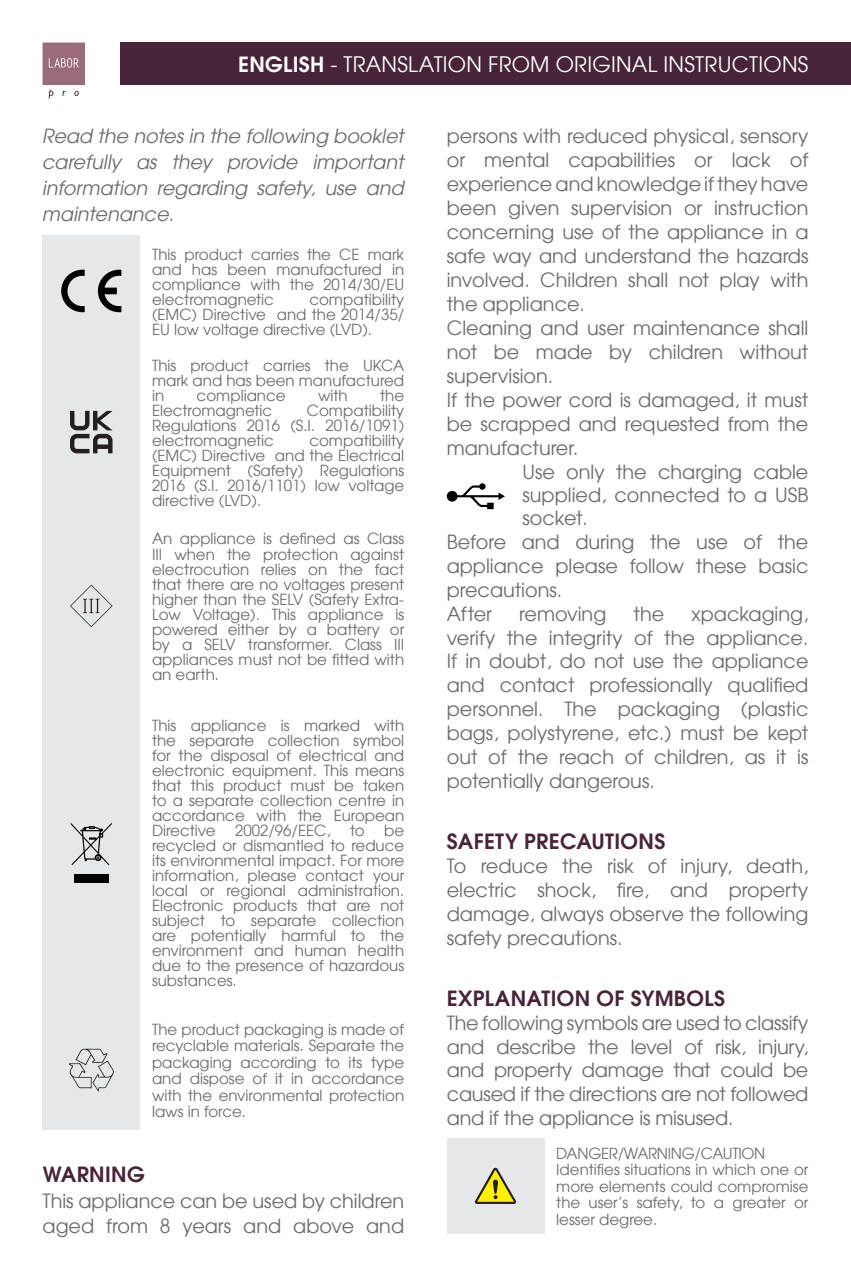
<style>
.page{position:relative;width:851px;height:1276px;background:#fff}
.page>*{position:absolute;margin:0;border:0;box-sizing:border-box;transform-origin:0 0}
.t1{font:700 21px "Te X Gyre Adventor";letter-spacing:.015em;color:#482438}
.t2{font:21px "Te X Gyre Adventor";letter-spacing:.015em;color:#fff}
.t3{font:19.2px/24px "Te X Gyre Adventor";color:#6c6d70;text-align:justify}
.t4{font:italic 19.2px/25.8px "Te X Gyre Adventor";color:#6c6d70;text-align:justify}
.t5{font:15px/15px "Te X Gyre Adventor";color:#6c6d70;text-align:justify}
.s1{font-weight:700}
</style>
<div class="page">
<hr style="left:850px;top:43px;width:1px;height:42px;background:#482438">
<div style="left:121px;top:43px;width:729px;height:42px;background:#482438"></div>
<svg style="left:43px;top:43px;width:42px;height:55px"></svg>
<div style="left:43px;top:235px;width:97px;height:111px;background:#e6e7e9"></div>
<div style="left:43px;top:346px;width:97px;height:172px;background:#e6e7e9"></div>
<div style="left:43px;top:518px;width:97px;height:176px;background:#e6e7e9"></div>
<div style="left:43px;top:694px;width:97px;height:316px;background:#e6e7e9"></div>
<div style="left:43px;top:1010px;width:97px;height:119px;background:#e6e7e9"></div>
<svg style="left:61px;top:270px;width:24px;height:42px"></svg>
<svg style="left:98px;top:270px;width:23px;height:42px"></svg>
<svg style="left:70px;top:411px;width:42px;height:42px"></svg>
<svg style="left:70px;top:585px;width:42px;height:42px"></svg>
<div style="left:74px;top:874px;width:34px;height:8px;background:#000"></div>
<svg style="left:71px;top:822px;width:41px;height:43px"></svg>
<svg style="left:69px;top:1048px;width:45px;height:43px"></svg>
<svg style="left:446px;top:483px;width:59px;height:26px"></svg>
<div style="left:446px;top:1138px;width:98px;height:95px;background:#e6e7e9"></div>
<svg style="left:474px;top:1167px;width:42px;height:37px"></svg>
<h1 class="t2" style="left:238px;top:47px;width:571px"><span class="s1">ENGLISH</span> - TRANSLATION FROM ORIGINAL INSTRUCTIONS</h1>
<p class="t4" style="left:43px;top:122px;width:363px">Read the notes in the following booklet carefully as they provide important information regarding safety, use and maintenance.</p>
<p class="t5" style="left:152px;top:245px;width:254px">This product carries the CE mark and has been manufactured in compliance with the 2014/30/EU electromagnetic</p>
<p class="t5" style="left:152px;top:290px;width:254px;text-indent:157px">compatibility (EMC) Directive and the 2014/35/ EU low voltage directive (LVD).</p>
<p class="t5" style="left:152px;top:357px;width:254px">This product carries the UKCA mark and has been manufactured in</p>
<p class="t5" style="left:197px;top:387px;width:90px">compliance</p>
<p class="t5" style="left:318px;top:387px;width:31px">with</p>
<p class="t5" style="left:380px;top:387px;width:25px">the</p>
<p class="t5" style="left:152px;top:402px;width:122px">Electromagnetic</p>
<p class="t5" style="left:152px;top:402px;width:253px;text-indent:155px">Compatibility Regulations 2016 (S.I. 2016/1091) electromagnetic</p>
<p class="t5" style="left:152px;top:432px;width:254px;text-indent:157px">compatibility (EMC) Directive and the Electrical Equipment (Safety) Regulations 2016 (S.I. 2016/1101) low voltage directive (LVD).</p>
<p class="t5" style="left:152px;top:530px;width:254px">An appliance is defined as Class III when the protection against electrocution relies on the fact that there are no voltages present higher than the SELV (Safety Extra-Low Voltage). This appliance is powered either by a battery or by a SELV transformer. Class III appliances must not be fitted with an earth.</p>
<p class="t5" style="left:152px;top:717px;width:254px">This appliance is marked with the separate collection symbol for the disposal of electrical and electronic equipment. This means that this product must be taken to a separate collection centre in accordance with the European Directive</p>
<p class="t5" style="left:235px;top:822px;width:97px">2002/96/EEC,</p>
<p class="t5" style="left:350px;top:822px;width:16px">to</p>
<p class="t5" style="left:152px;top:822px;width:254px;text-indent:232px">be recycled or dismantled to reduce its environmental impact. For more information, please contact your local or regional administration.<br>Electronic products that are not subject to separate collection are potentially harmful to the environment and human health due to the presence of hazardous substances.</p>
<p class="t5" style="left:152px;top:1020px;width:254px;line-height:16.5px">The product packaging is made of recyclable materials. Separate the packaging according to its type and dispose of it in accordance with the environmental protection laws in force.</p>
<h1 class="t1" style="left:43px;top:1155px;width:103px">WARNING</h1>
<p class="t3" style="left:43px;top:1186px;width:363px;line-height:25.8px">This appliance can be used by children aged from 8 years and above and</p>
<p class="t3" style="left:446px;top:123px;width:363px;text-align:left">persons with reduced physical, sensory or mental capabilities or lack of experience and knowledge if they have been given supervision or instruction concerning use of the appliance in a safe way and understand the hazards involved. Children shall not play with the appliance.<br>Cleaning and user maintenance shall not be made by children without supervision.<br>If the power cord is damaged, it must be scrapped and requested from the manufacturer.</p>
<p class="t3" style="left:522px;top:458px;width:287px">Use only the charging cable</p>
<p class="t3" style="left:522px;top:481px;width:287px">supplied, connected to a USB</p>
<p class="t3" style="left:522px;top:504px;width:67px">socket.</p>
<p class="t3" style="left:446px;top:528px;width:363px">Before and during the use of the</p>
<p class="t3" style="left:446px;top:552px;width:363px">appliance please follow these basic</p>
<p class="t3" style="left:446px;top:576px;width:117px">precautions.</p>
<p class="t3" style="left:446px;top:600px;width:47px">After</p>
<p class="t3" style="left:519px;top:600px;width:88px">removing</p>
<p class="t3" style="left:633px;top:600px;width:32px">the</p>
<p class="t3" style="left:446px;top:600px;width:363px;text-indent:245px">xpackaging, verify the integrity of the appliance.<br>If in doubt, do not use the appliance and contact professionally qualified personnel. The packaging (plastic bags, polystyrene, etc.) must be kept out of the reach of children, as it is potentially dangerous.</p>
<h1 class="t1" style="left:447px;top:823px;width:220px">SAFETY PRECAUTIONS</h1>
<p class="t3" style="left:446px;top:852px;width:363px">To reduce the risk of injury, death, electric shock, fire, and property damage, always observe the following safety precautions.</p>
<h1 class="t1" style="left:447px;top:979px;width:280px">EXPLANATION OF SYMBOLS</h1>
<p class="t3" style="left:446px;top:1009px;width:363px">The following symbols are used to classify and describe the level of risk, injury, and property damage that could be caused if the directions are not followed and if the appliance is misused.</p>
<p class="t5" style="left:556px;top:1144px;width:253px;line-height:16.5px;text-align:left">DANGER/WARNING/CAUTION<br>Identifies situations in which one or more elements could compromise the user’s safety, to a greater or lesser degree.</p>
</div>
